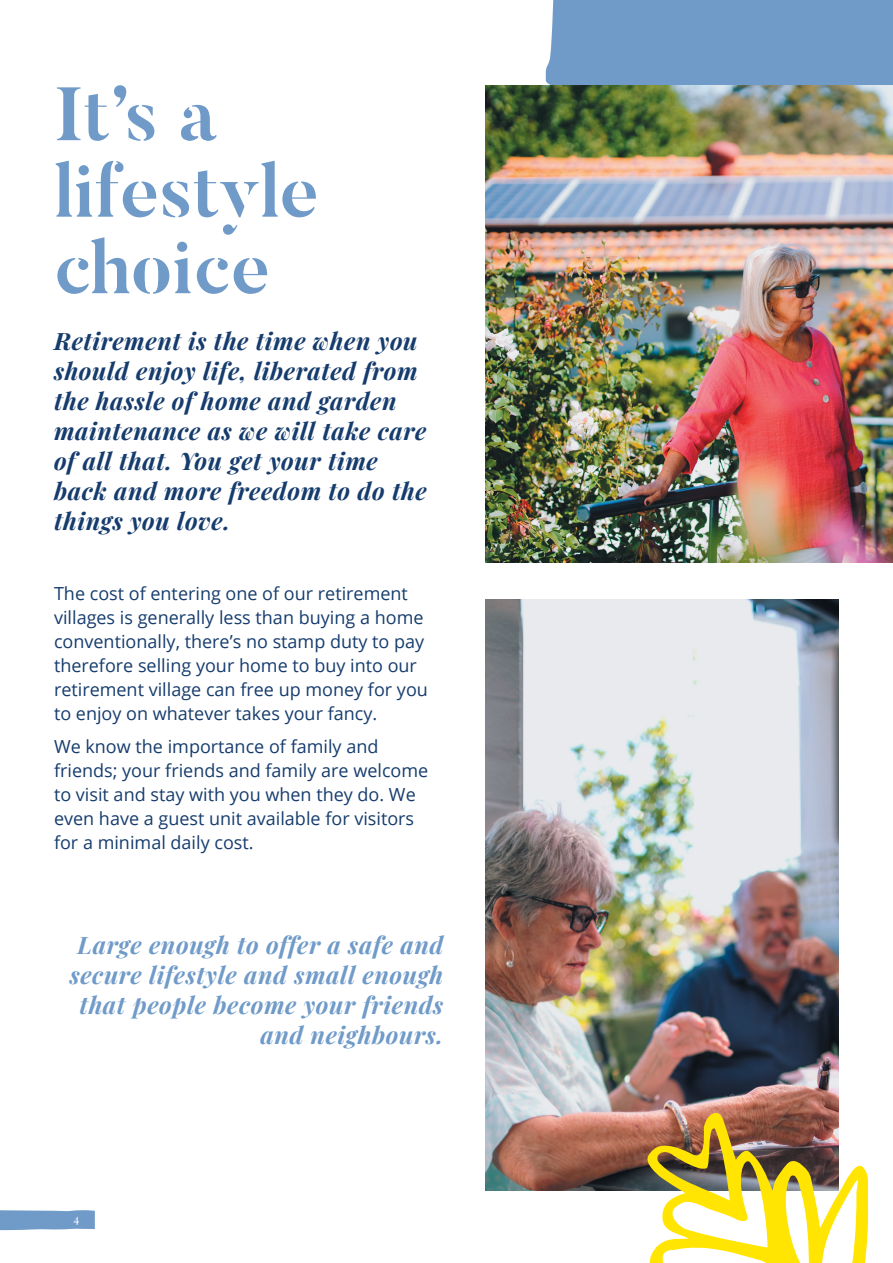
<style>
.page{position:relative;width:893px;height:1263px;background:#fff}
.page>*{position:absolute;margin:0;border:0;box-sizing:border-box;transform-origin:0 0}
.t1{font:700 75px/76.5px "Butler Stencil";color:#709bc9}
.t2{font:italic 24px/30px "Playfair Display";letter-spacing:.025em;color:#163c6d}
.t3{font:italic 24px/30px "Playfair Display";letter-spacing:.025em;color:#709bc9;text-align:right}
.t4{font:18px/24px "Open Sans";color:#163c6d}
.t5{font:12px "Playfair Display";color:#fff}
</style>
<div class="page">
<svg style="left:545px;top:0;width:348px;height:600px;fill:#709bc9"></svg>
<img style="left:486px;top:85px;width:407px;height:478px">
<img style="left:486px;top:600px;width:353px;height:591px">
<svg style="left:0;top:1210px;width:95px;height:21px;background:#7ea5ce"></svg>
<img style="left:644px;top:1110px;width:224px;height:153px">
<p class="t1" style="left:54px;top:77px;width:266px">It’s a lifestyle choice</p>
<p class="t2" style="left:54px;top:324px;width:374px">Retirement is the time when you should enjoy life, liberated from the hassle of home and garden maintenance as we will take care of all that. You get your time back and more freedom to do the things you love.</p>
<p class="t4" style="left:54px;top:581px;width:375px">The cost of entering one of our retirement villages is generally less than buying a home conventionally, there’s no stamp duty to pay therefore selling your home to buy into our retirement village can free up money for you to enjoy on whatever takes your fancy.</p>
<p class="t4" style="left:54px;top:734px;width:376px">We know the importance of family and friends; your friends and family are welcome to visit and stay with you when they do. We even have a guest unit available for visitors for a minimal daily cost.</p>
<p class="t3" style="left:70px;top:928px;width:375px">Large enough to offer a safe and secure lifestyle and small enough that people become your friends and neighbours.</p>
<p class="t5" style="left:74px;top:1209px;width:7px">4</p>
</div>
